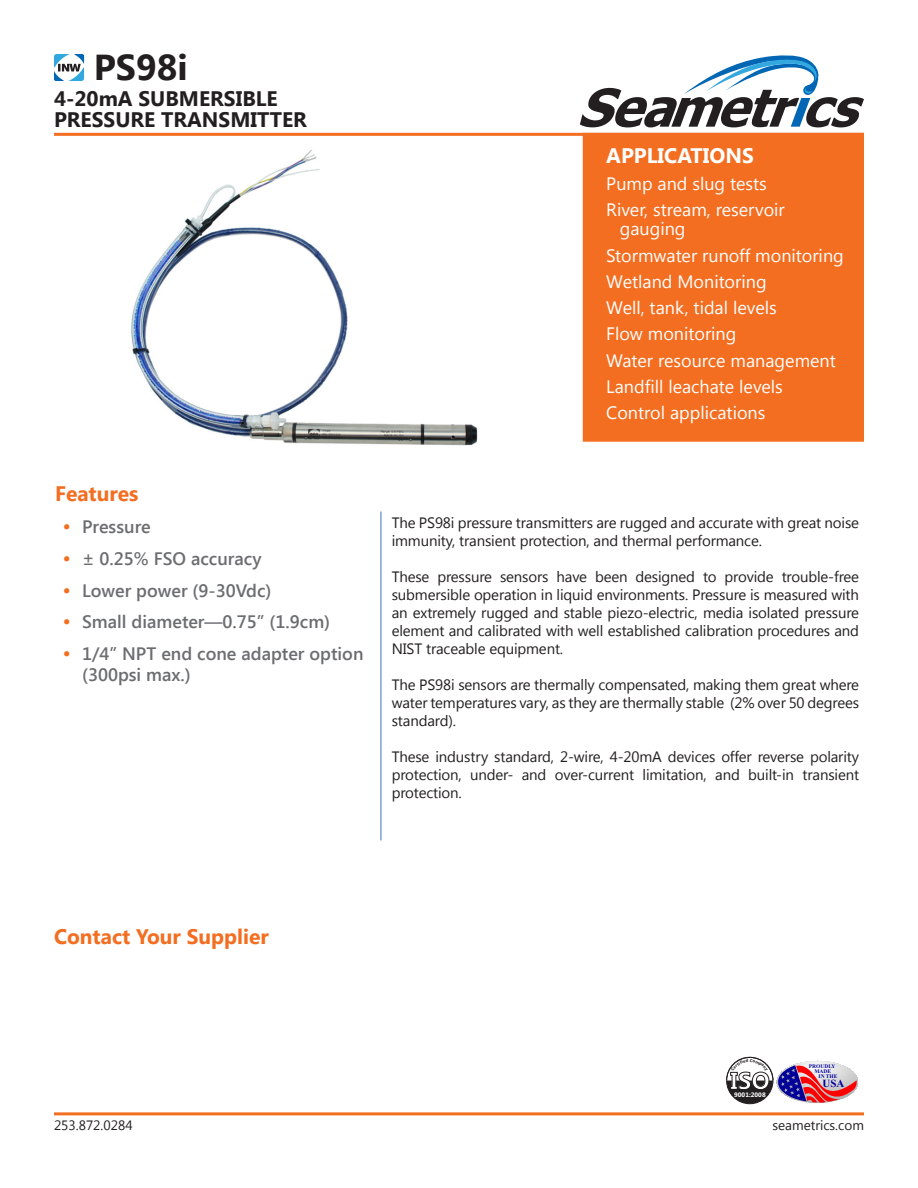
<style>
.page{position:relative;width:918px;height:1188px;background:#fff}
.page>*{position:absolute;margin:0;border:0;box-sizing:border-box;transform-origin:0 0}
.t1{font:700 36px "Segoe UI";color:#231f20}
.t2{font:700 24.3px "Segoe UI";color:#fff}
.t3{font:700 21px/21px "Segoe UI";color:#231f20}
.Heading_1{font:700 21px "Segoe UI";color:#f36e21}
.Features_Box_Title{font:700 21px "Segoe UI";color:#fff}
.Features_Box{font:18px/19.5px "Segoe UI";color:#fff}
.t4{font:600 18px/21px "Segoe UI";color:#6c6d70}
.Main_Text{font:15px/18px "Segoe UI";letter-spacing:-.01em;color:#231f20;text-align:justify}
.t5{font:13.5px "Segoe UI";color:#231f20}
.t6{font:700 10.95px "Times New Roman";color:#009}
.t7{font:700 6.45px "Segoe UI";color:#fff}
.t8{font:700 5.55px "Times New Roman";color:#009}
.s1{font-size:21px;color:#f36e21}
</style>
<div class="page">
<svg style="left:580px;top:55px;width:284px;height:72px"></svg>
<hr style="left:54px;top:133px;width:810px;height:3px;background:#f36e21">
<div style="left:583px;top:133px;width:281px;height:309px;background:#f36e21"></div>
<hr style="left:54px;top:1112px;width:810px;height:3px;background:#f36e21">
<svg style="left:54px;top:54px;width:30px;height:27px"></svg>
<hr style="left:380px;top:512px;width:2px;height:328px;background:#7ea0d3">
<img style="left:131px;top:149px;width:347px;height:297px">
<svg style="left:726px;top:1056px;width:132px;height:49px"></svg>
<h1 class="t1" style="left:94px;top:42px;width:95px">PS98i</h1>
<h3 class="t3" style="left:54px;top:87px;width:255px">4-20mA SUBMERSIBLE<br>PRESSURE TRANSMITTER</h3>
<p class="Heading_1" style="left:55px;top:479px;width:85px">Features</p>
<p class="t4" style="left:63px;top:515px;width:90px"><span class="s1">•</span> Pressure</p>
<p class="t4" style="left:63px;top:547px;width:200px"><span class="s1">•</span> ± 0.25% FSO accuracy</p>
<p class="t4" style="left:63px;top:579px;width:210px"><span class="s1">•</span> Lower power (9-30Vdc)</p>
<p class="t4" style="left:63px;top:611px;width:269px"><span class="s1">•</span> Small diameter—0.75” (1.9cm)</p>
<p class="t4" style="left:82px;top:643px;width:283px;text-indent:-20px"><span class="s1">•</span> 1/4” NPT end cone adapter option (300psi max.)</p>
<p class="Features_Box_Title" style="left:606px;top:141px;width:149px">APPLICATIONS</p>
<p class="Features_Box" style="left:606px;top:173px;width:162px">Pump and slug tests</p>
<p class="Features_Box" style="left:620px;top:199px;width:167px;text-indent:-14px">River, stream, reservoir gauging</p>
<p class="Features_Box" style="left:606px;top:245px;width:239px">Stormwater runoff monitoring</p>
<p class="Features_Box" style="left:606px;top:271px;width:162px">Wetland Monitoring</p>
<p class="Features_Box" style="left:606px;top:297px;width:172px">Well, tank, tidal levels</p>
<p class="Features_Box" style="left:606px;top:324px;width:132px">Flow monitoring</p>
<p class="Features_Box" style="left:606px;top:350px;width:231px">Water resource management</p>
<p class="Features_Box" style="left:606px;top:376px;width:178px">Landfill leachate levels</p>
<p class="Features_Box" style="left:606px;top:402px;width:161px">Control applications</p>
<p class="Main_Text" style="left:392px;top:513px;width:469px">The PS98i pressure transmitters are rugged and accurate with great noise immunity, transient protection, and thermal performance.</p>
<p class="Main_Text" style="left:392px;top:567px;width:469px">These pressure sensors have been designed to provide trouble-free submersible operation in liquid environments. Pressure is measured with an extremely rugged and stable piezo-electric, media isolated pressure element and calibrated with well established calibration procedures and NIST traceable equipment.</p>
<p class="Main_Text" style="left:392px;top:675px;width:469px">The PS98i sensors are thermally compensated, making them great where water temperatures vary, as they are thermally stable (2% over 50 degrees standard).</p>
<p class="Main_Text" style="left:392px;top:747px;width:469px">These industry standard, 2-wire, 4-20mA devices offer reverse polarity protection, under- and over-current limitation, and built-in transient protection.</p>
<p class="Heading_1" style="left:54px;top:922px;width:216px">Contact Your Supplier</p>
<h2 class="t2" style="left:730px;top:1063px;width:41px">ISO</h2>
<p class="t7" style="left:734px;top:1090px;width:33px">9001:2008</p>
<p class="t8" style="left:809px;top:1063px;width:28px">PROUDLY</p>
<p class="t8" style="left:814px;top:1068px;width:18px">MADE</p>
<p class="t8" style="left:819px;top:1073px;width:20px">IN THE</p>
<p class="t6" style="left:823px;top:1076px;width:23px">USA</p>
<p class="t5" style="left:54px;top:1116px;width:80px">253.872.0284</p>
<p class="t5" style="left:772px;top:1116px;width:93px">seametrics.com</p>
</div>
